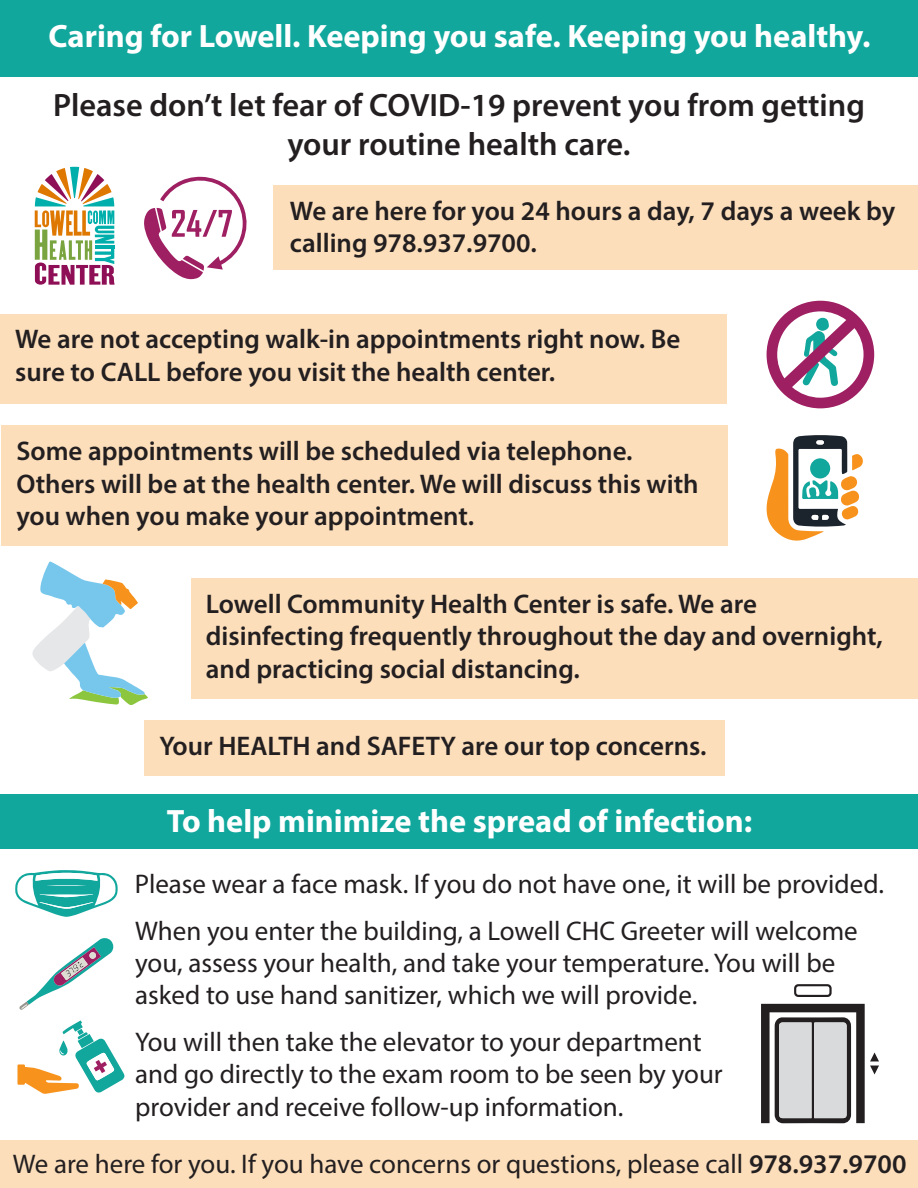
<style>
.page{position:relative;width:918px;height:1188px;background:#fff}
.page>*{position:absolute;margin:0;border:0;box-sizing:border-box;transform-origin:0 0}
.t1{font:700 32.4px "Myriad Pro";color:#fff}
.t2{font:600 32.4px/38.8px "Myriad Pro";color:#231f20;text-align:center}
.t3{font:600 27px/32.4px "Myriad Pro";color:#231f20}
.t4{font:27px/32.4px "Myriad Pro";color:#231f20}
.s1{font-weight:600}
</style>
<div class="page">
<div style="left:0;top:1140px;width:918px;height:48px;background:#fcdebb"></div>
<div style="left:274px;top:185px;width:644px;height:84px;background:#fcdebb"></div>
<div style="left:0;top:1px;width:918px;height:76px;background:#12a79d"></div>
<svg style="left:144px;top:176px;width:103px;height:103px"></svg>
<div style="left:0;top:314px;width:727px;height:90px;background:#fcdebb"></div>
<div style="left:2px;top:425px;width:726px;height:121px;background:#fcdebb"></div>
<div style="left:191px;top:578px;width:727px;height:121px;background:#fcdebb"></div>
<svg style="left:32px;top:561px;width:116px;height:144px"></svg>
<svg style="left:767px;top:301px;width:107px;height:107px"></svg>
<div style="left:145px;top:720px;width:580px;height:55px;background:#fcdebb"></div>
<svg style="left:766px;top:435px;width:97px;height:106px"></svg>
<div style="left:0;top:794px;width:918px;height:55px;background:#12a79d"></div>
<svg style="left:15px;top:870px;width:103px;height:47px"></svg>
<svg style="left:19px;top:938px;width:95px;height:72px"></svg>
<svg style="left:17px;top:1021px;width:108px;height:73px"></svg>
<svg style="left:761px;top:1004px;width:118px;height:119px"></svg>
<svg style="left:794px;top:984px;width:38px;height:13px"></svg>
<svg style="left:35px;top:167px;width:79px;height:118px"></svg>
<p class="t1" style="left:49px;top:15px;width:823px">Caring for Lowell. Keeping you safe. Keeping you healthy.</p>
<p class="t2" style="left:53px;top:85px;width:813px">Please don’t let fear of COVID-19 prevent you from getting your routine health care.</p>
<p class="t3" style="left:290px;top:194px;width:607px">We are here for you 24 hours a day, 7 days a week by calling 978.937.9700.</p>
<p class="t3" style="left:15px;top:323px;width:667px">We are not accepting walk-in appointments right now. Be sure to CALL before you visit the health center.</p>
<p class="t3" style="left:16px;top:434px;width:684px">Some appointments will be scheduled via telephone.<br>Others will be at the health center. We will discuss this with you when you make your appointment.</p>
<p class="t3" style="left:206px;top:587px;width:678px">Lowell Community Health Center is safe. We are disinfecting frequently throughout the day and overnight, and practicing social distancing.</p>
<p class="t3" style="left:160px;top:729px;width:548px">Your HEALTH and SAFETY are our top concerns.</p>
<p class="t1" style="left:167px;top:800px;width:587px">To help minimize the spread of infection:</p>
<p class="t4" style="left:135px;top:861px;width:751px;line-height:46.3px">Please wear a face mask. If you do not have one, it will be provided.<br>When you enter the building, a Lowell CHC Greeter will welcome</p>
<p class="t4" style="left:135px;top:946px;width:702px">you, assess your health, and take your temperature. You will be asked to use hand sanitizer, which we will provide.</p>
<p class="t4" style="left:135px;top:1025px;width:589px">You will then take the elevator to your department and go directly to the exam room to be seen by your provider and receive follow-up information.</p>
<p class="t4" style="left:13px;top:1147px;width:895px">We are here for you. If you have concerns or questions, please call <span class="s1">978.937.9700</span></p>
</div>
